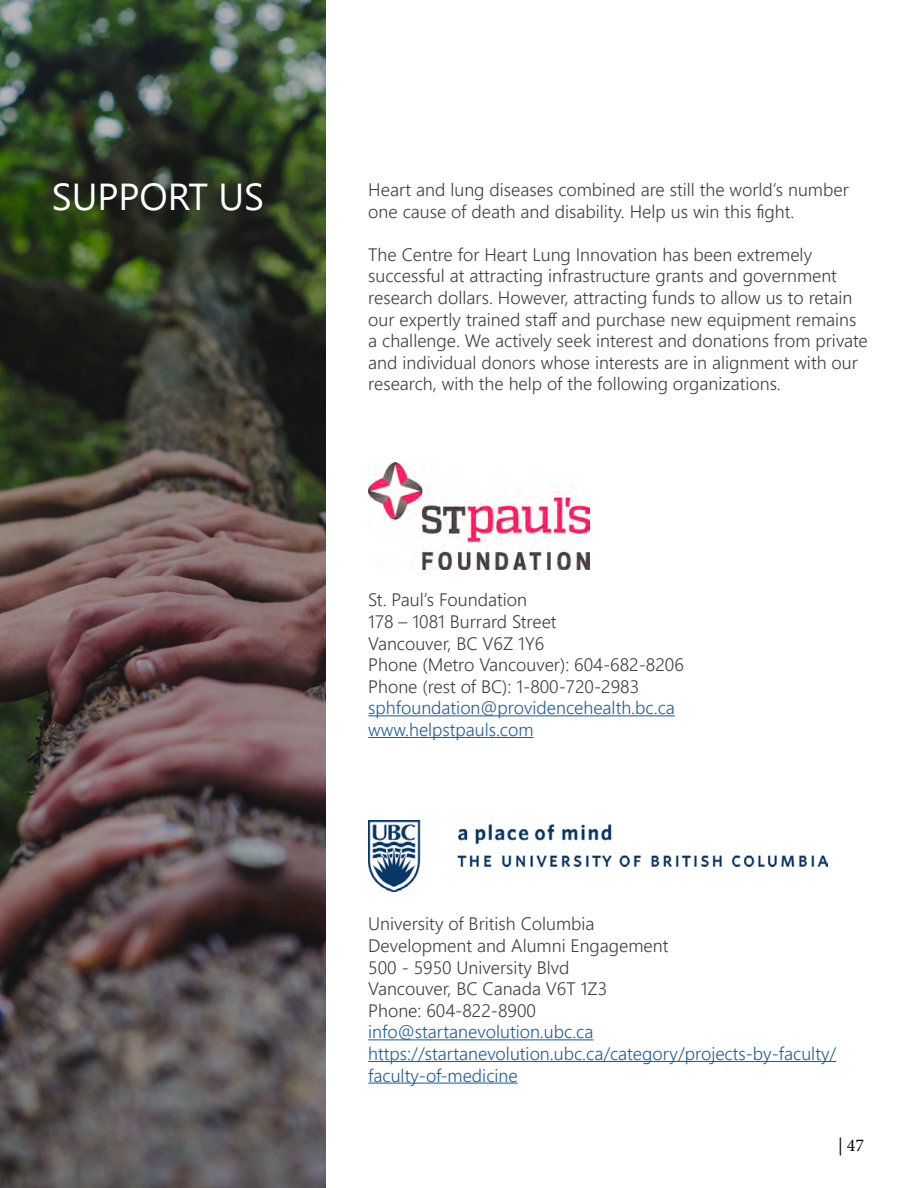
<style>
.page{position:relative;width:918px;height:1188px;background:#fff}
.page>*{position:absolute;margin:0;border:0;box-sizing:border-box;transform-origin:0 0}
.t1{font:37.5px "Segoe UI";color:#fff}
.t2{font:300 18px/21.6px "Segoe UI";color:#414042}
.t3{font:300 18px/21.6px "Segoe UI";color:#215e9e}
.t4{font:18px "Minion Pro";color:#000}
</style>
<div class="page">
<hr style="left:368px;top:715px;width:307px;height:1px;background:#215e9e">
<hr style="left:368px;top:737px;width:166px;height:1px;background:#215e9e">
<hr style="left:368px;top:1039px;width:225px;height:1px;background:#215e9e">
<hr style="left:368px;top:1061px;width:468px;height:1px;background:#215e9e">
<hr style="left:368px;top:1083px;width:150px;height:1px;background:#215e9e">
<img style="left:368px;top:462px;width:222px;height:108px">
<img style="left:368px;top:821px;width:460px;height:71px">
<img style="left:0;top:0;width:325px;height:1188px">
<h1 class="t1" style="left:52px;top:161px;width:214px">SUPPORT US</h1>
<p class="t2" style="left:368px;top:177px;width:482px">Heart and lung diseases combined are still the world’s number one cause of death and disability. Help us win this fight.</p>
<p class="t2" style="left:368px;top:242px;width:501px">The Centre for Heart Lung Innovation has been extremely successful at attracting infrastructure grants and government research dollars. However, attracting funds to allow us to retain our expertly trained staff and purchase new equipment remains a challenge. We actively seek interest and donations from private and individual donors whose interests are in alignment with our research, with the help of the following organizations.</p>
<p class="t2" style="left:368px;top:587px;width:317px">St. Paul’s Foundation<br>178 – 1081 Burrard Street<br>Vancouver, BC V6Z 1Y6<br>Phone (Metro Vancouver): 604-682-8206<br>Phone (rest of BC): 1-800-720-2983</p>
<p class="t3" style="left:368px;top:695px;width:308px">sphfoundation@providencehealth.bc.ca www.helpstpauls.com</p>
<p class="t2" style="left:368px;top:911px;width:302px">University of British Columbia<br>Development and Alumni Engagement<br>500 - 5950 University Blvd<br>Vancouver, BC Canada V6T 1Z3<br>Phone: 604-822-8900</p>
<p class="t3" style="left:368px;top:1019px;width:470px">info@startanevolution.ubc.ca https://startanevolution.ubc.ca/category/projects-by-faculty/ faculty-of-medicine</p>
<p class="t4" style="left:838px;top:1134px;width:28px">| 47</p>
</div>
